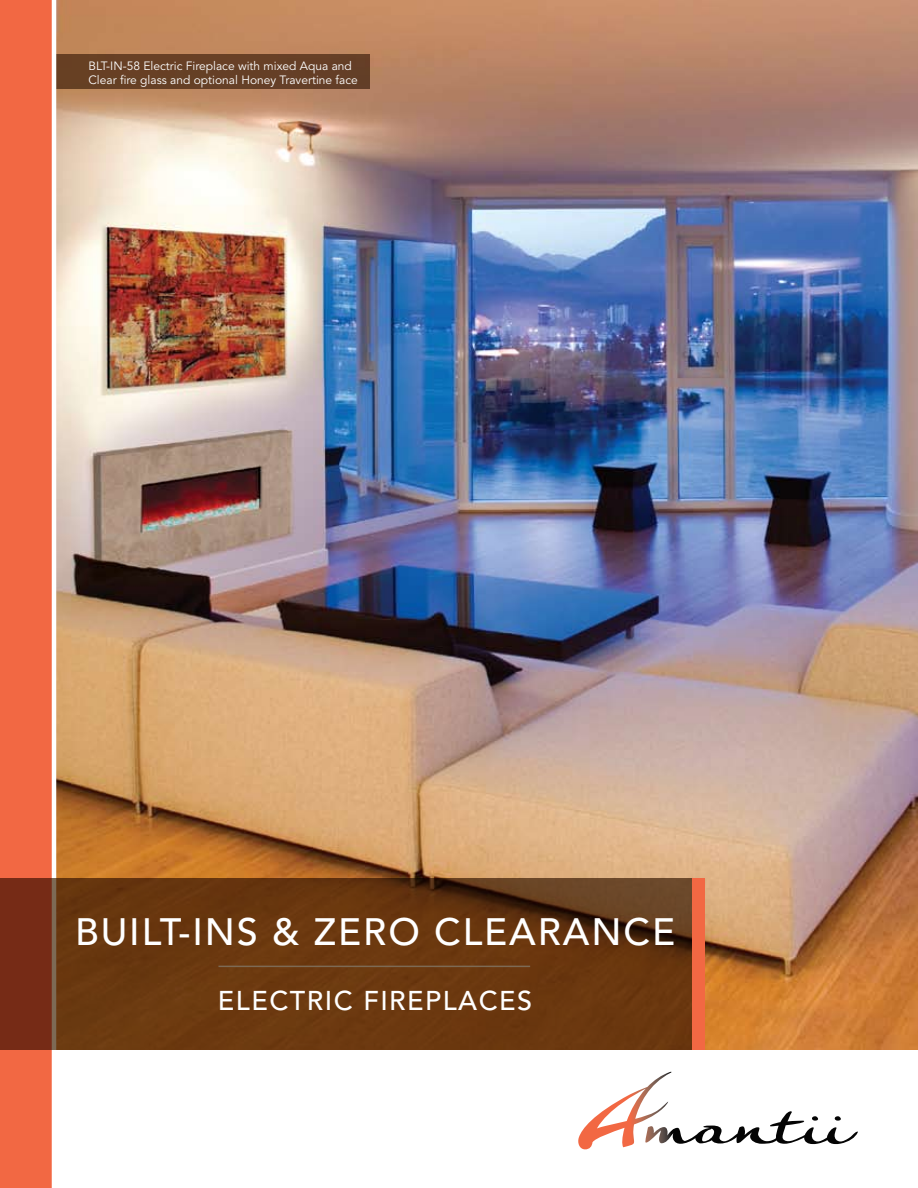
<style>
.page{position:relative;width:918px;height:1188px;background:#fff}
.page>*{position:absolute;margin:0;border:0;box-sizing:border-box;transform-origin:0 0}
.t1{font:500 37.8px "Avenir";letter-spacing:.05em;color:#fff}
.t2{font:500 27px "Avenir";letter-spacing:.055em;color:#fff}
.t3{font:12px/14.4px "Avenir";color:#fff}
</style>
<div class="page">
<img style="left:56px;top:0;width:862px;height:1050px">
<div style="left:56px;top:55px;width:313px;height:34px;background:#663f26"></div>
<svg style="left:578px;top:1072px;width:280px;height:77px"></svg>
<div style="left:0;top:0;width:53px;height:1188px;background:#f26843"></div>
<hr style="left:52px;top:0;width:4px;height:1188px;background:#fff">
<svg style="left:0;top:878px;width:692px;height:172px;fill:#6a370f"></svg>
<div style="left:692px;top:878px;width:13px;height:172px;background:#f26843"></div>
<hr style="left:218px;top:966px;width:312px;height:1px;background:#7d6a55">
<p class="t3" style="left:88px;top:59px;width:271px">BLT-IN-58 Electric Fireplace with mixed Aqua and<br>Clear fire glass and optional Honey Travertine face</p>
<h1 class="t1" style="left:75px;top:910px;width:602px">BUILT-I NS &amp; ZERO CLEARANCE</h1>
<h2 class="t2" style="left:218px;top:985px;width:316px">ELECTRIC FIREPLACES</h2>
</div>
